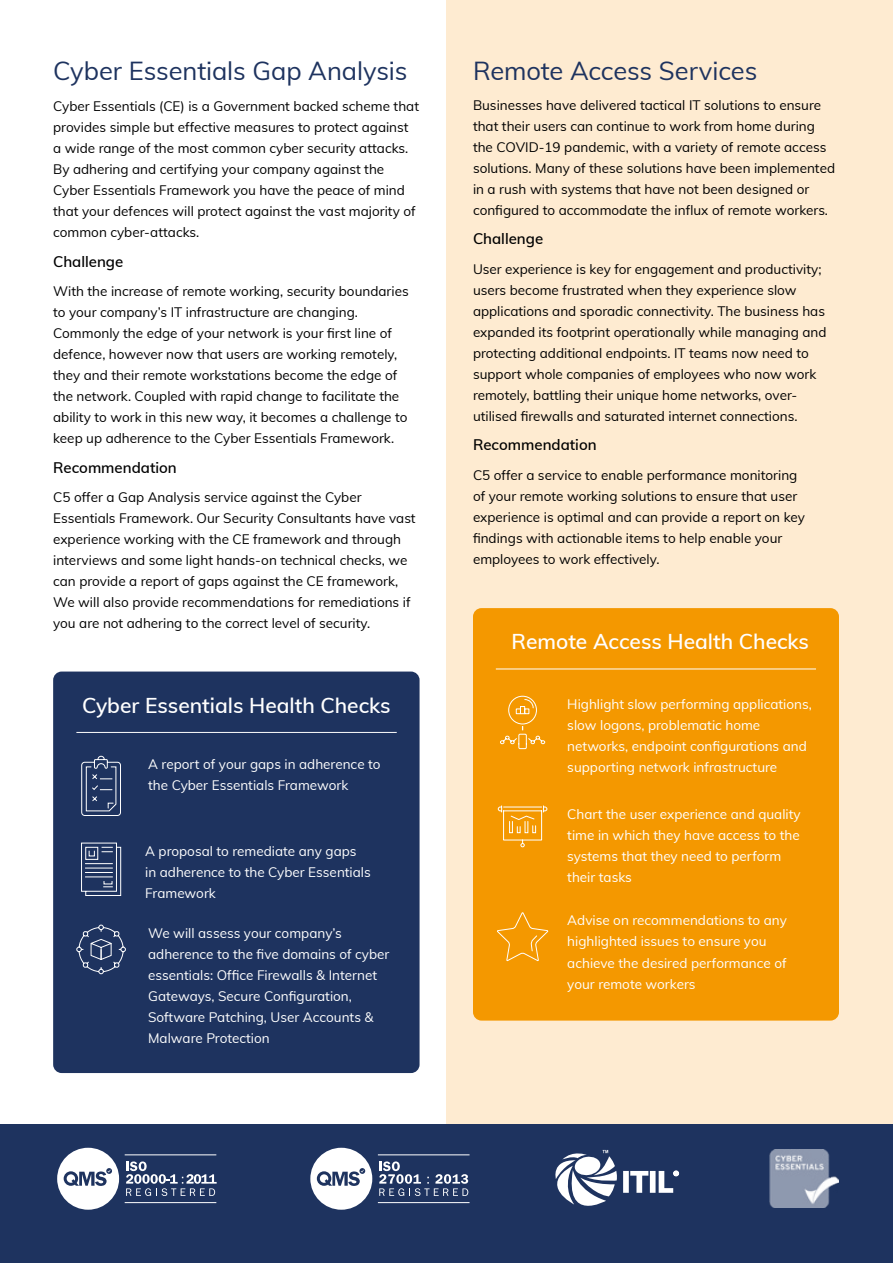
<style>
.page{position:relative;width:893px;height:1263px;background:#fff}
.page>*{position:absolute;margin:0;border:0;box-sizing:border-box;transform-origin:0 0}
.t1{font:25.5px "Muli";letter-spacing:-.005em;color:#1e335f}
.t2{font:600 21px "Muli";color:#fff}
.t3{font:600 15px "Muli";color:#000}
.t4{font:13.5px/21px "Muli";color:#000}
.t5{font:13.5px/21px "Muli";color:#fff}
</style>
<div class="page">
<div style="left:446px;top:0;width:447px;height:1263px;background:#feebd1"></div>
<div style="left:0;top:1124px;width:893px;height:139px;background:#1e335f"></div>
<div style="left:53px;top:671px;width:367px;height:402px;background:#1e335f;border-radius:9px"></div>
<hr style="left:76px;top:732px;width:321px;height:1px;background:#fff">
<div style="left:473px;top:608px;width:366px;height:412px;background:#f49800;border-radius:9px"></div>
<hr style="left:496px;top:669px;width:320px;height:1px;background:#fff">
<svg style="left:57px;top:1148px;width:62px;height:62px"></svg>
<svg style="left:126px;top:1161px;width:91px;height:35px"></svg>
<hr style="left:125px;top:1202px;width:91px;height:1px;background:#fff">
<hr style="left:125px;top:1154px;width:91px;height:1px;background:#fff">
<svg style="left:310px;top:1148px;width:62px;height:62px"></svg>
<svg style="left:379px;top:1161px;width:89px;height:35px"></svg>
<hr style="left:378px;top:1202px;width:92px;height:1px;background:#fff">
<hr style="left:378px;top:1154px;width:92px;height:1px;background:#fff">
<svg style="left:555px;top:1149px;width:124px;height:57px"></svg>
<img style="left:769px;top:1149px;width:69px;height:59px">
<svg style="left:76px;top:924px;width:50px;height:50px"></svg>
<svg style="left:81px;top:842px;width:40px;height:54px"></svg>
<svg style="left:81px;top:755px;width:40px;height:61px"></svg>
<div style="left:508px;top:696px;width:29px;height:28px;border:1px solid #fff;border-radius:50%"></div>
<svg style="left:516px;top:699px;width:18px;height:15px"></svg>
<svg style="left:500px;top:726px;width:45px;height:23px"></svg>
<svg style="left:497px;top:805px;width:51px;height:42px"></svg>
<svg style="left:497px;top:912px;width:52px;height:50px"></svg>
<h1 class="t1" style="left:53px;top:52px;width:356px">Cyber Essentials Gap Analysis</h1>
<h1 class="t1" style="left:473px;top:52px;width:286px">Remote Access Services</h1>
<p class="t4" style="left:53px;top:95px;width:367px">Cyber Essentials (CE) is a Government backed scheme that provides simple but effective measures to protect against a wide range of the most common cyber security attacks.<br>By adhering and certifying your company against the Cyber Essentials Framework you have the peace of mind that your defences will protect against the vast majority of common cyber-attacks.</p>
<p class="t3" style="left:53px;top:251px;width:72px">Challenge</p>
<p class="t4" style="left:53px;top:280px;width:357px">With the increase of remote working, security boundaries to your company’s IT infrastructure are changing.<br>Commonly the edge of your network is your first line of defence, however now that users are working remotely, they and their remote workstations become the edge of the network. Coupled with rapid change to facilitate the ability to work in this new way, it becomes a challenge to keep up adherence to the Cyber Essentials Framework.</p>
<p class="t3" style="left:53px;top:457px;width:125px">Recommendation</p>
<p class="t4" style="left:53px;top:486px;width:364px">C5 offer a Gap Analysis service against the Cyber Essentials Framework. Our Security Consultants have vast experience working with the CE framework and through interviews and some light hands-on technical checks, we can provide a report of gaps against the CE framework, We will also provide recommendations for remediations if you are not adhering to the correct level of security.</p>
<h2 class="t2" style="left:82px;top:690px;width:310px">Cyber Essentials Health Checks</h2>
<p class="t5" style="left:148px;top:753px;width:234px">A report of your gaps in adherence to the Cyber Essentials Framework</p>
<p class="t5" style="left:145px;top:840px;width:227px">A proposal to remediate any gaps in adherence to the Cyber Essentials<br>Framework</p>
<p class="t5" style="left:148px;top:922px;width:243px">We will assess your company’s adherence to the five domains of cyber essentials: Office Firewalls &amp; Internet Gateways, Secure Configuration, Software Patching, User Accounts &amp; Malware Protection</p>
<p class="t4" style="left:473px;top:94px;width:364px">Businesses have delivered tactical IT solutions to ensure that their users can continue to work from home during the COVID-19 pandemic, with a variety of remote access solutions. Many of these solutions have been implemented in a rush with systems that have not been designed or configured to accommodate the influx of remote workers.</p>
<p class="t3" style="left:473px;top:228px;width:72px">Challenge</p>
<p class="t4" style="left:473px;top:258px;width:355px">User experience is key for engagement and productivity; users become frustrated when they experience slow applications and sporadic connectivity. The business has expanded its footprint operationally while managing and protecting additional endpoints. IT teams now need to support whole companies of employees who now work remotely, battling their unique home networks, over&shy;utilised firewalls and saturated internet connections.</p>
<p class="t3" style="left:473px;top:434px;width:125px">Recommendation</p>
<p class="t4" style="left:473px;top:464px;width:333px">C5 offer a service to enable performance monitoring of your remote working solutions to ensure that user experience is optimal and can provide a report on key findings with actionable items to help enable your employees to work effectively.</p>
<h2 class="t2" style="left:511px;top:626px;width:299px">Remote Access Health Checks</h2>
<p class="t5" style="left:567px;top:693px;width:246px">Highlight slow performing applications, slow logons, problematic home networks, endpoint configurations and supporting network infrastructure</p>
<p class="t5" style="left:567px;top:803px;width:235px">Chart the user experience and quality time in which they have access to the systems that they need to perform their tasks</p>
<p class="t5" style="left:567px;top:909px;width:221px">Advise on recommendations to any highlighted issues to ensure you achieve the desired performance of your remote workers</p>
</div>
